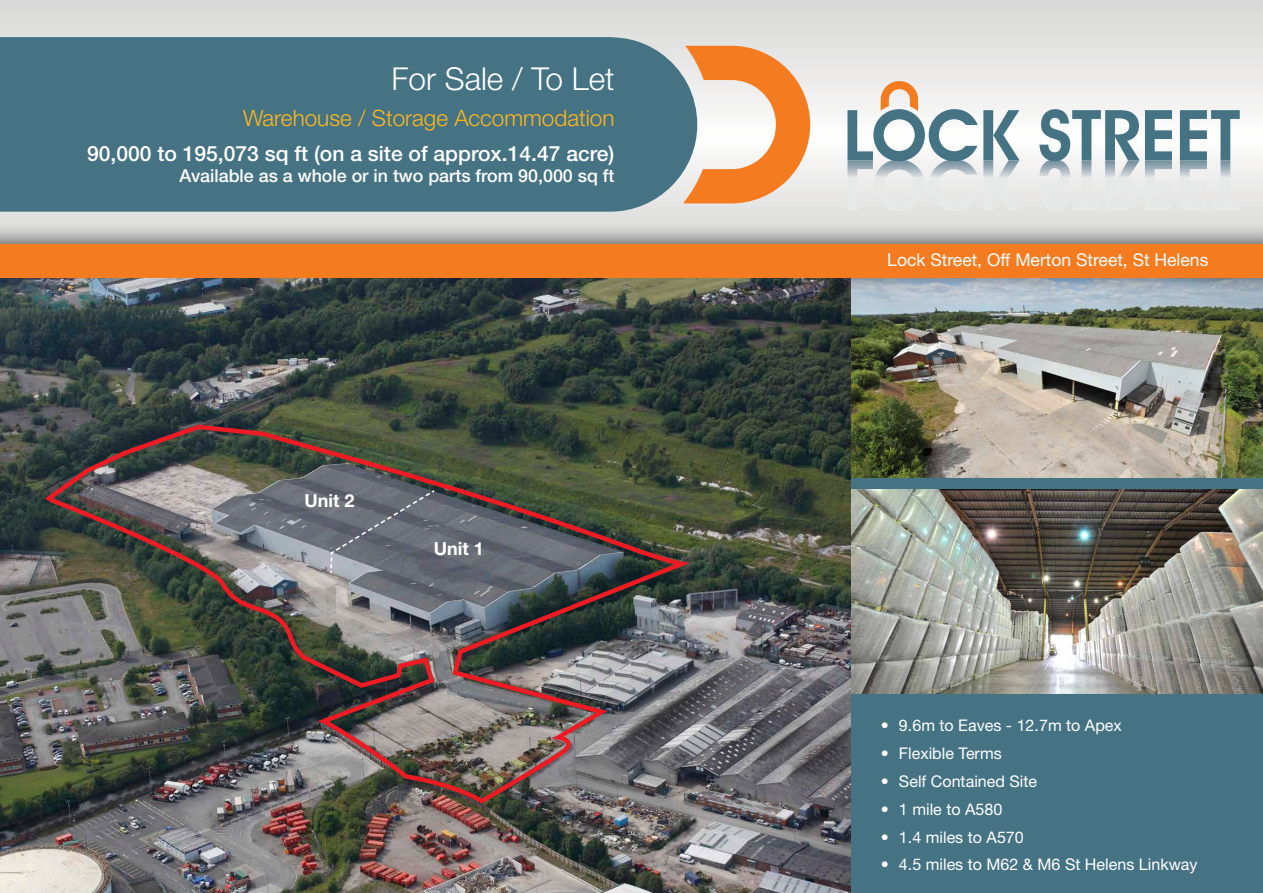
<style>
.page{position:relative;width:1263px;height:893px;background:#fff}
.page>*{position:absolute;margin:0;border:0;box-sizing:border-box;transform-origin:0 0}
.t1{font:300 31.5px "Helvetica Neue";color:#fff}
.t2{font:300 22.5px "Helvetica Neue";color:#fdb71e}
.t3{font:500 21.15px "Helvetica Neue";color:#fff}
.t4{font:700 18px "Helvetica Neue";color:#fff}
.t5{font:500 17.85px "Helvetica Neue";color:#fff}
.t6{font:17.55px "Helvetica Neue";color:#fff}
.t7{font:16.05px "Helvetica Neue";color:#fff}
</style>
<div class="page">
<svg style="left:0;top:0;width:1263px;height:224px;background:#e2e2e1"></svg>
<div style="left:850px;top:478px;width:413px;height:415px;background:#467384"></div>
<div style="left:0;top:37px;width:697px;height:175px;background:#467384"></div>
<svg style="left:683px;top:46px;width:127px;height:157px"></svg>
<img style="left:850px;top:295px;width:413px;height:183px">
<img style="left:850px;top:489px;width:413px;height:204px">
<svg style="left:1039px;top:109px;width:100px;height:102px"></svg>
<svg style="left:1145px;top:110px;width:27px;height:100px"></svg>
<svg style="left:1180px;top:110px;width:60px;height:100px"></svg>
<svg style="left:847px;top:81px;width:172px;height:130px"></svg>
<div style="left:0;top:224px;width:1263px;height:71px;background:#231f20;opacity:.75"></div>
<div style="left:0;top:245px;width:1263px;height:33px;background:#f47b20"></div>
<img style="left:0;top:278px;width:850px;height:615px">
<img style="left:43px;top:422px;width:643px;height:384px">
<h1 class="t1" style="left:392px;top:60px;width:224px">For Sale / To Let</h1>
<h2 class="t2" style="left:243px;top:104px;width:373px">Warehouse / Storage Accommodation</h2>
<h3 class="t3" style="left:87px;top:141px;width:529px">90,000 to 195,073 sq ft (on a site of approx.14.47 acre)</h3>
<p class="t5" style="left:179px;top:165px;width:436px">Available as a whole or in two parts from 90,000 sq ft</p>
<p class="t4" style="left:305px;top:490px;width:52px">Unit 2</p>
<p class="t4" style="left:434px;top:538px;width:52px">Unit 1</p>
<p class="t6" style="left:887px;top:249px;width:323px">Lock Street, Off Merton Street, St Helens</p>
<p class="t7" style="left:881px;top:716px;width:242px">• 9.6m to Eaves - 12.7m to Apex</p>
<p class="t7" style="left:881px;top:744px;width:122px">• Flexible Terms</p>
<p class="t7" style="left:881px;top:772px;width:158px">• Self Contained Site</p>
<p class="t7" style="left:881px;top:799px;width:123px">• 1 mile to A580</p>
<p class="t7" style="left:881px;top:827px;width:144px">• 1.4 miles to A570</p>
<p class="t7" style="left:881px;top:855px;width:318px">• 4.5 miles to M62 &amp; M6 St Helens Linkway</p>
</div>
